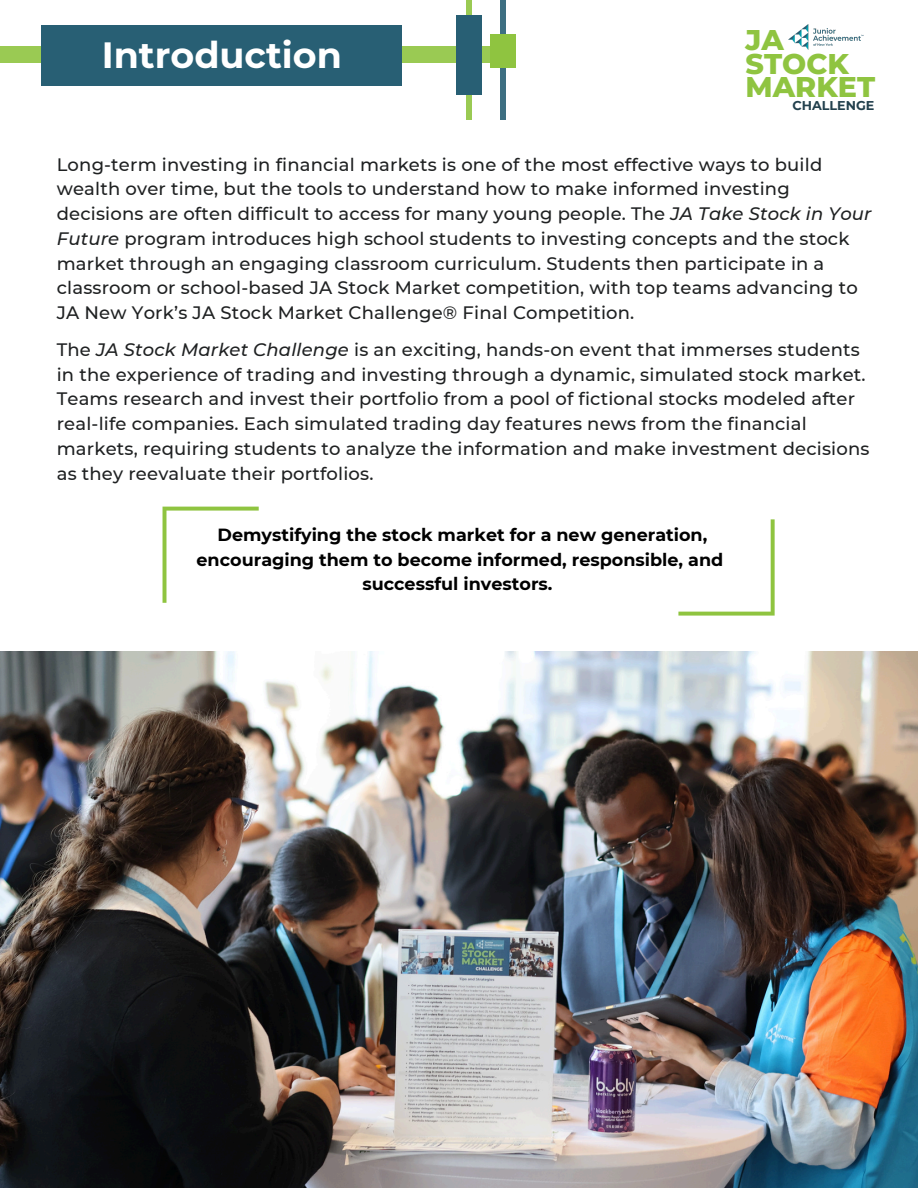
<style>
.page{position:relative;width:918px;height:1188px;background:#fff}
.page>*{position:absolute;margin:0;border:0;box-sizing:border-box;transform-origin:0 0}
.t1{font:700 36.45px "Montserrat";color:#fff}
.t2{font:800 28.5px/23.7px "Montserrat";color:#8fc440}
.t3{font:500 18px/24.8px "Montserrat";letter-spacing:.01em;color:#1f2122}
.t4{font:700 17.55px/24.5px "Montserrat";color:#000;text-align:center}
.t5{font:700 12.75px "Montserrat";color:#22404d}
.s1{font-style:italic}
</style>
<div class="page">
<svg style="left:678px;top:519px;width:96px;height:96px"></svg>
<svg style="left:163px;top:507px;width:96px;height:96px"></svg>
<img style="left:0;top:652px;width:918px;height:536px">
<div style="left:0;top:46px;width:503px;height:16px;background:#9aca53"></div>
<div style="left:466px;top:0;width:6px;height:120px;background:#9aca53"></div>
<div style="left:456px;top:15px;width:25px;height:79px;background:#285f74"></div>
<div style="left:500px;top:0;width:6px;height:120px;background:#3d6f82"></div>
<div style="left:490px;top:35px;width:26px;height:33px;background:#8fc440"></div>
<div style="left:42px;top:26px;width:360px;height:60px;background:#285f74"></div>
<img style="left:788px;top:24px;width:76px;height:25px">
<h3 class="t1" style="left:102px;top:32px;width:242px">Introduction</h3>
<p class="t2" style="left:746px;top:28px;width:131px">JA<br>STOCK<br>MARKET</p>
<p class="t5" style="left:792px;top:98px;width:84px">CHALLENGE</p>
<h2 class="t3" style="left:57px;top:152px;width:816px">Long-term investing in financial markets is one of the most effective ways to build wealth over time, but the tools to understand how to make informed investing decisions are often difficult to access for many young people. The <span class="s1">JA Take Stock in Your Future</span> program introduces high school students to investing concepts and the stock market through an engaging classroom curriculum. Students then participate in a classroom or school-based JA Stock Market competition, with top teams advancing to JA New York’s JA Stock Market Challenge® Final Competition.</h2>
<p class="t3" style="left:57px;top:337px;width:814px">The <span class="s1">JA Stock Market Challenge</span> is an exciting, hands-on event that immerses students in the experience of trading and investing through a dynamic, simulated stock market.<br>Teams research and invest their portfolio from a pool of fictional stocks modeled after real-life companies. Each simulated trading day features news from the financial markets, requiring students to analyze the information and make investment decisions as they reevaluate their portfolios.</p>
<h1 class="t4" style="left:197px;top:523px;width:528px">Demystifying the stock market for a new generation, encouraging them to become informed, responsible, and successful investors.</h1>
</div>
